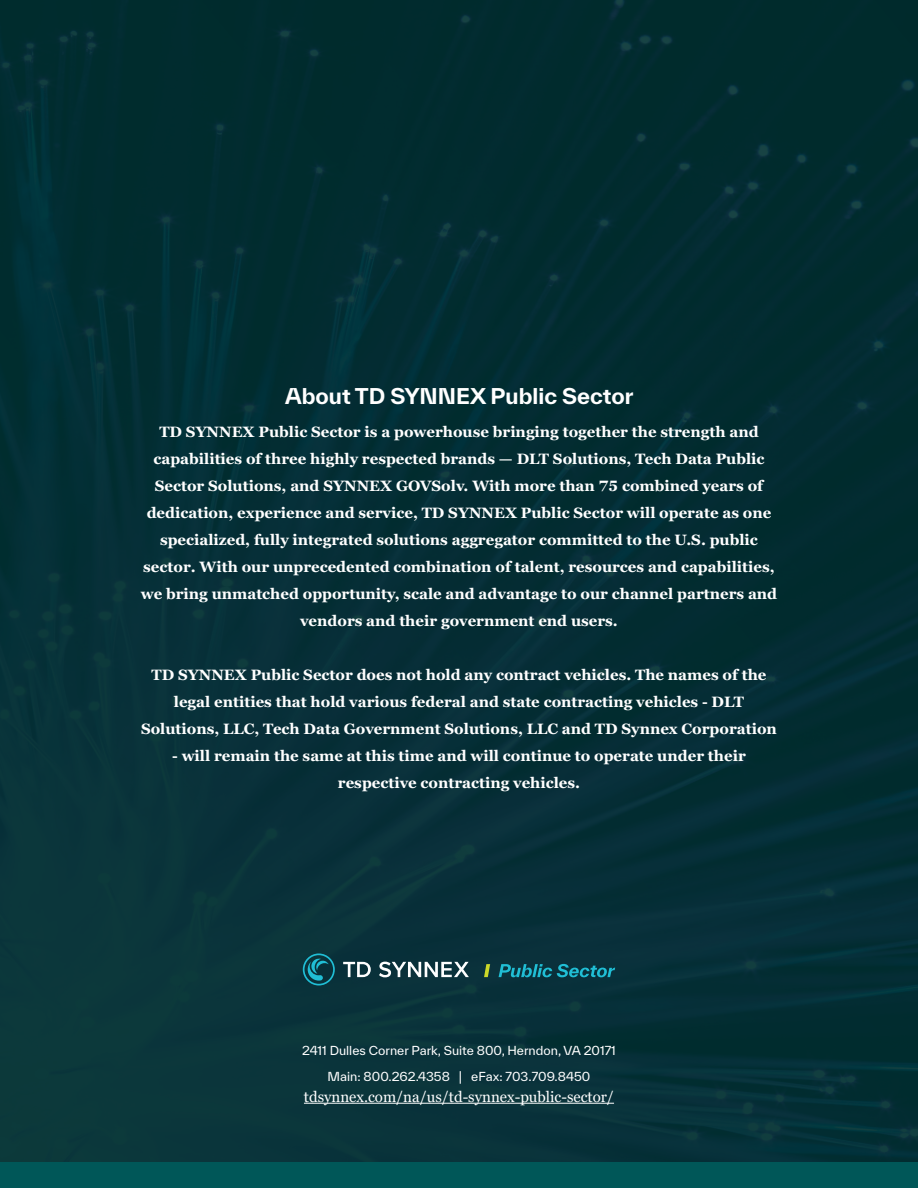
<style>
.page{position:relative;width:918px;height:1188px;background:#003031}
.page>*{position:absolute;margin:0;border:0;box-sizing:border-box;transform-origin:0 0}
.table_-_body_copy{font:700 21px "TWK Everett";color:#fff}
.table_-_body_copy-2{font:700 15px/27px "Georgia Pro";color:#fff;text-align:center}
.t1{font:15px "Georgia Pro";color:#fff}
.t2{font:12px "TWK Everett";color:#fff}
</style>
<div class="page">
<div style="left:0;top:1162px;width:918px;height:26px;background:#005758"></div>
<hr style="left:304px;top:1103px;width:310px;height:1px;background:#fff">
<svg style="left:303px;top:953px;width:32px;height:33px"></svg>
<svg style="left:343px;top:962px;width:28px;height:15px"></svg>
<svg style="left:379px;top:962px;width:90px;height:15px"></svg>
<svg style="left:499px;top:964px;width:116px;height:13px"></svg>
<svg style="left:484px;top:964px;width:6px;height:13px"></svg>
<p class="table_-_body_copy" style="left:285px;top:381px;width:350px">About TD SYNNEX Public Sector</p>
<p class="table_-_body_copy-2" style="left:141px;top:418px;width:638px">TD SYNNEX Public Sector is a powerhouse bringing together the strength and capabilities of three highly respected brands — DLT Solutions, Tech Data Public Sector Solutions, and SYNNEX GOVSolv. With more than 75 combined years of dedication, experience and service, TD SYNNEX Public Sector will operate as one specialized, fully integrated solutions aggregator committed to the U.S. public sector. With our unprecedented combination of talent, resources and capabilities, we bring unmatched opportunity, scale and advantage to our channel partners and vendors and their government end users.</p>
<p class="table_-_body_copy-2" style="left:141px;top:661px;width:637px">TD SYNNEX Public Sector does not hold any contract vehicles. The names of the legal entities that hold various federal and state contracting vehicles - DLT<br>Solutions, LLC, Tech Data Government Solutions, LLC and TD Synnex Corporation</p>
<p class="table_-_body_copy-2" style="left:172px;top:742px;width:575px">- will remain the same at this time and will continue to operate under their respective contracting vehicles.</p>
<p class="t2" style="left:302px;top:1043px;width:315px">2411 Dulles Corner Park, Suite 800, Herndon, VA 20171</p>
<p class="t2" style="left:328px;top:1068px;width:264px">Main: 800.262.4358 | eFax: 703.709.8450</p>
<p class="t1" style="left:304px;top:1088px;width:312px">tdsynnex.com/na/us/td-synnex-public-sector/</p>
</div>
